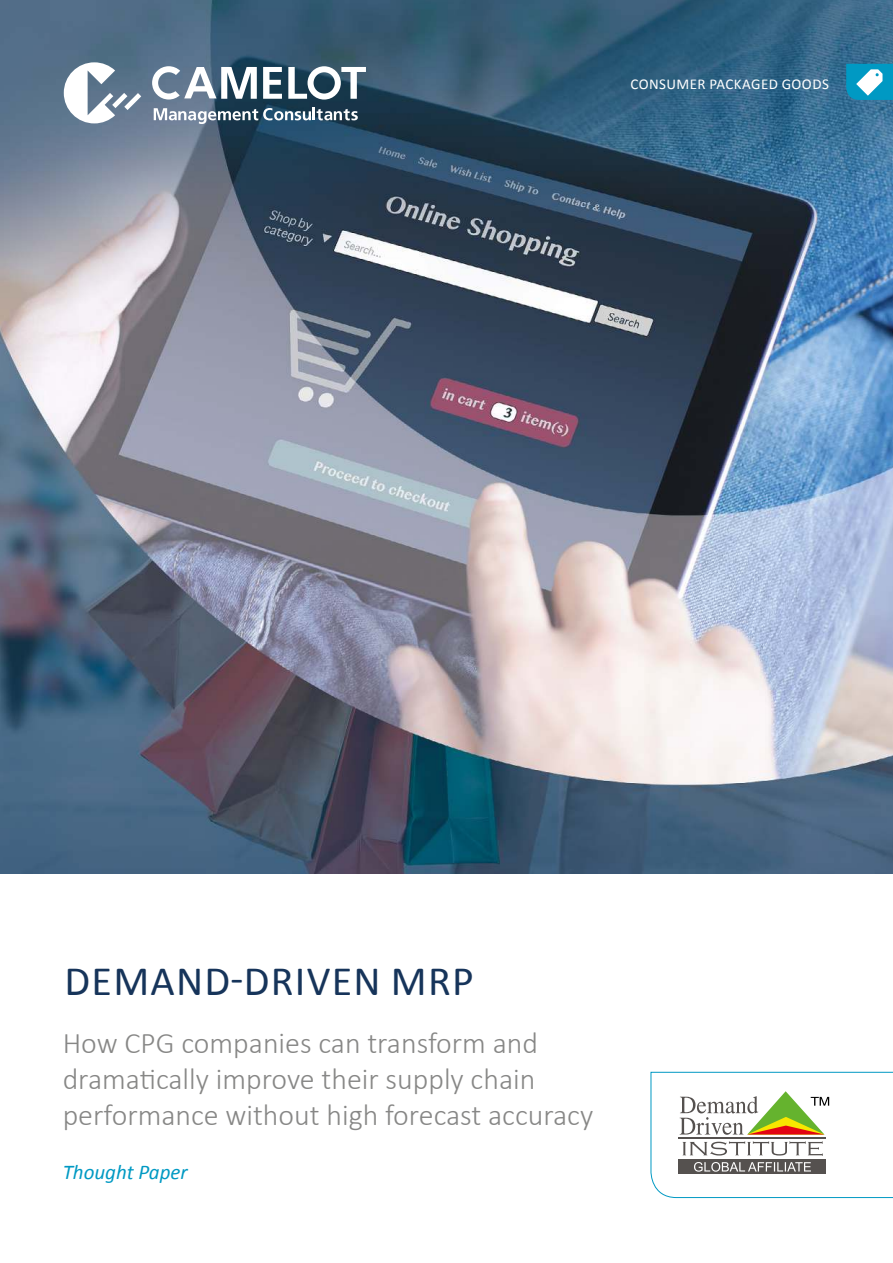
<style>
.page{position:relative;width:893px;height:1263px;background:#fff}
.page>*{position:absolute;margin:0;border:0;box-sizing:border-box;transform-origin:0 0}
.t1{font:42px "Calibri";letter-spacing:.03em;color:#16345a}
.t2{font:300 30px/36px "Calibri";color:#878786}
.t3{font:italic 21px "Calibri";color:#0099c3}
.t4{font:15px "Calibri";letter-spacing:.03em;color:#fff}
</style>
<div class="page">
<img style="left:0;top:0;width:893px;height:874px">
<svg style="left:64px;top:62px;width:77px;height:61px"></svg>
<svg style="left:154px;top:107px;width:204px;height:17px"></svg>
<svg style="left:263px;top:67px;width:19px;height:32px"></svg>
<svg style="left:288px;top:66px;width:78px;height:34px"></svg>
<svg style="left:152px;top:66px;width:105px;height:34px"></svg>
<svg style="left:846px;top:64px;width:47px;height:36px"></svg>
<svg style="left:650px;top:1071px;width:243px;height:127px"></svg>
<p class="t4" style="left:630px;top:78px;width:200px">CONSUMER PACKAGED GOODS</p>
<h1 class="t1" style="left:65px;top:952px;width:411px">DEMAND-DRIVEN MRP</h1>
<p class="t2" style="left:63px;top:1027px;width:532px">How CPG companies can transform and dramatically improve their supply chain performance without high forecast accuracy</p>
<p class="t3" style="left:63px;top:1165px;width:127px">Thought Paper</p>
</div>
